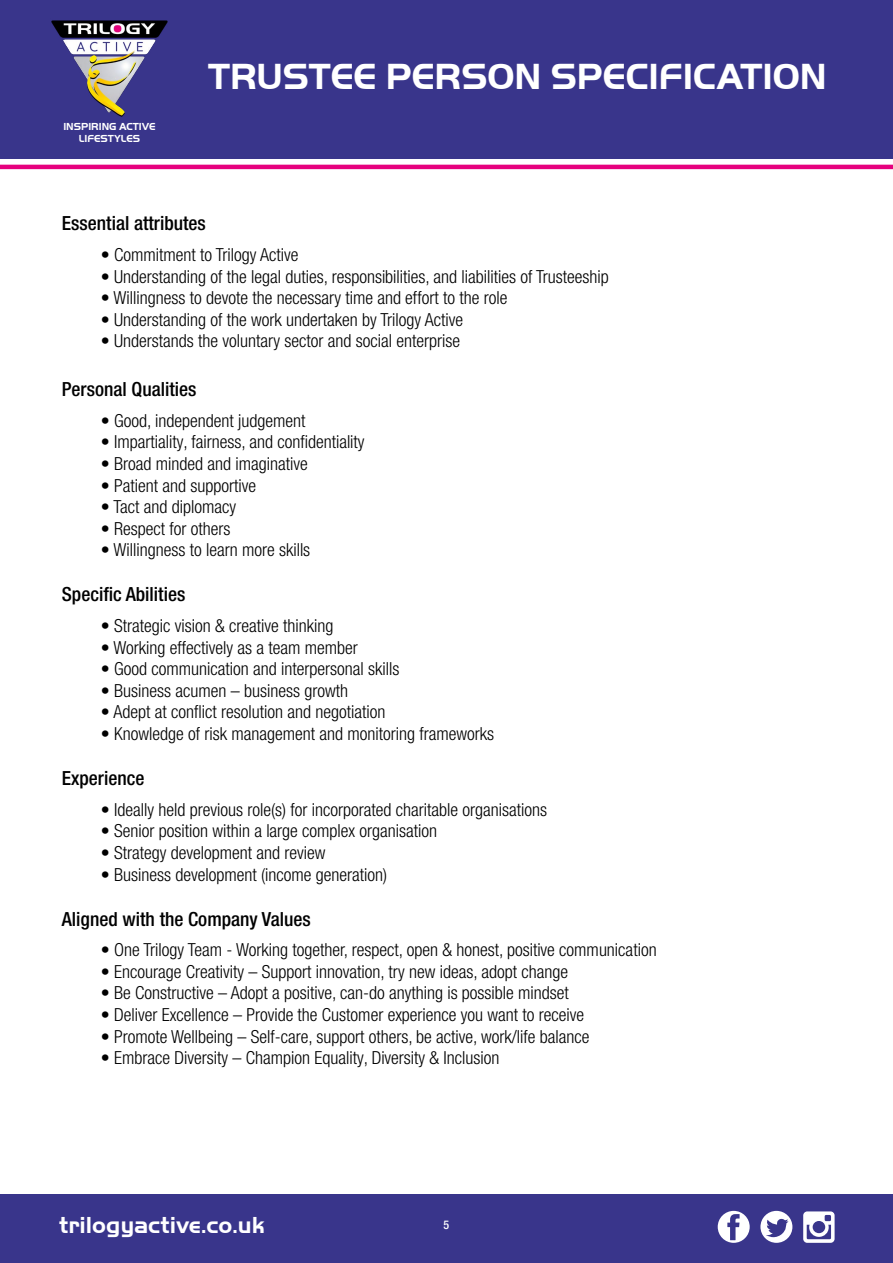
<style>
.page{position:relative;width:893px;height:1263px;background:#fff}
.page>*{position:absolute;margin:0;border:0;box-sizing:border-box;transform-origin:0 0}
.t1{font:700 37.5px "Handel Got D";color:#fff}
.t2{font:700 23.85px "Handel Got D";color:#fff}
.t3{font:500 condensed 19.5px "Helvetica Neue LT Pro";color:#000}
.t4{font:300 condensed 18px "Helvetica Neue LT Pro";color:#000}
.t5{font:500 condensed 12px "Helvetica Neue LT Pro";color:#fff}
.t6{font:700 10.5px/12.6px "Handel Got D";color:#fff;text-align:center}
</style>
<div class="page">
<div style="left:0;top:0;width:893px;height:158px;background:#39358b"></div>
<hr style="left:0;top:165px;width:893px;height:4px;background:#e6007d">
<div style="left:0;top:1195px;width:893px;height:68px;background:#39358b"></div>
<svg style="left:718px;top:1211px;width:32px;height:32px"></svg>
<svg style="left:760px;top:1211px;width:32px;height:32px"></svg>
<svg style="left:803px;top:1211px;width:32px;height:32px"></svg>
<img style="left:51px;top:20px;width:117px;height:97px">
<p class="t6" style="left:63px;top:120px;width:94px">INSPIRING ACTIVE<br>LIFESTYLES</p>
<h1 class="t1" style="left:208px;top:55px;width:620px">TRUSTEE PERSON SPECIFICATION</h1>
<p class="t3" style="left:62px;top:212px;width:146px">Essential attributes</p>
<p class="t4" style="left:101px;top:244px;width:199px">• Commitment to Trilogy Active</p>
<p class="t4" style="left:101px;top:266px;width:509px">• Understanding of the legal duties, responsibilities, and liabilities of Trusteeship</p>
<p class="t4" style="left:101px;top:287px;width:408px">• Willingness to devote the necessary time and effort to the role</p>
<p class="t4" style="left:101px;top:309px;width:364px">• Understanding of the work undertaken by Trilogy Active</p>
<p class="t4" style="left:101px;top:331px;width:361px">• Understands the voluntary sector and social enterprise</p>
<p class="t3" style="left:62px;top:378px;width:136px">Personal Qualities</p>
<p class="t4" style="left:101px;top:410px;width:206px">• Good, independent judgement</p>
<p class="t4" style="left:101px;top:432px;width:265px">• Impartiality, fairness, and confidentiality</p>
<p class="t4" style="left:101px;top:453px;width:209px">• Broad minded and imaginative</p>
<p class="t4" style="left:101px;top:475px;width:157px">• Patient and supportive</p>
<p class="t4" style="left:101px;top:497px;width:137px">• Tact and diplomacy</p>
<p class="t4" style="left:101px;top:518px;width:131px">• Respect for others</p>
<p class="t4" style="left:101px;top:540px;width:211px">• Willingness to learn more skills</p>
<p class="t3" style="left:62px;top:583px;width:125px">Specific Abilities</p>
<p class="t4" style="left:101px;top:615px;width:234px">• Strategic vision &amp; creative thinking</p>
<p class="t4" style="left:101px;top:637px;width:259px">• Working effectively as a team member</p>
<p class="t4" style="left:101px;top:659px;width:300px">• Good communication and interpersonal skills</p>
<p class="t4" style="left:101px;top:680px;width:249px">• Business acumen – business growth</p>
<p class="t4" style="left:101px;top:702px;width:286px">• Adept at conflict resolution and negotiation</p>
<p class="t4" style="left:101px;top:723px;width:395px">• Knowledge of risk management and monitoring frameworks</p>
<p class="t3" style="left:62px;top:766px;width:84px">Experience</p>
<p class="t4" style="left:101px;top:799px;width:448px">• Ideally held previous role(s) for incorporated charitable organisations</p>
<p class="t4" style="left:101px;top:821px;width:338px">• Senior position within a large complex organisation</p>
<p class="t4" style="left:101px;top:842px;width:226px">• Strategy development and review</p>
<p class="t4" style="left:101px;top:864px;width:288px">• Business development (income generation)</p>
<p class="t3" style="left:62px;top:907px;width:251px">Aligned with the Company Values</p>
<p class="t4" style="left:101px;top:939px;width:557px">• One Trilogy Team - Working together, respect, open &amp; honest, positive communication</p>
<p class="t4" style="left:101px;top:961px;width:469px">• Encourage Creativity – Support innovation, try new ideas, adopt change</p>
<p class="t4" style="left:101px;top:983px;width:469px">• Be Constructive – Adopt a positive, can-do anything is possible mindset</p>
<p class="t4" style="left:101px;top:1004px;width:485px">• Deliver Excellence – Provide the Customer experience you want to receive</p>
<p class="t4" style="left:101px;top:1026px;width:490px">• Promote Wellbeing – Self-care, support others, be active, work/life balance</p>
<p class="t4" style="left:101px;top:1047px;width:400px">• Embrace Diversity – Champion Equality, Diversity &amp; Inclusion</p>
<h2 class="t2" style="left:59px;top:1211px;width:207px">trilogyactive.co.uk</h2>
<p class="t5" style="left:443px;top:1217px;width:7px">5</p>
</div>
